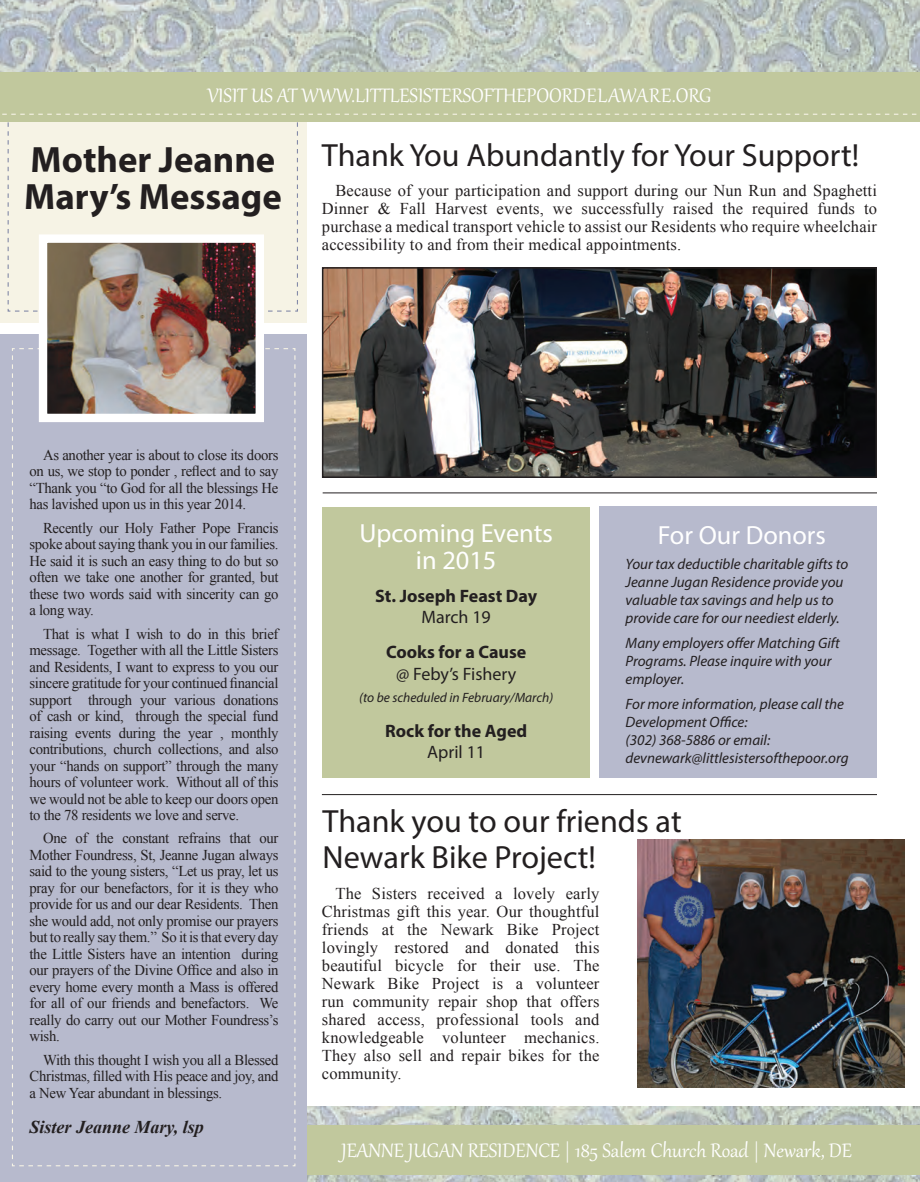
<style>
.page{position:relative;width:920px;height:1182px;background:#fff}
.page>*{position:absolute;margin:0;border:0;box-sizing:border-box;transform-origin:0 0}
.t1{font:700 36.75px/36.8px "Myriad Pro";color:#231f20}
.t2{font:32.1px/36px "Myriad Pro";color:#231f20}
.t3{font:26.4px/27px "Myriad Pro";color:#fff;text-align:center}
.t4{font:24px "Gabriola";color:#fff}
.t5{font:700 18px "Myriad Pro";color:#231f20}
.t6{font:18px "Myriad Pro";color:#231f20}
.t7{font:italic 700 18px "Times New Roman";color:#231f20}
.t8{font:16.5px/18px "Times New Roman";letter-spacing:.01em;color:#231f20;text-align:justify}
.t9{font:15px/16.5px "Times New Roman";letter-spacing:-.02em;color:#231f20;text-align:justify}
.t10{font:italic 15px/18px "Myriad Pro";color:#231f20}
.t11{font:italic 13.5px "Myriad Pro";color:#231f20}
</style>
<div class="page">
<div style="left:322px;top:507px;width:267px;height:270px;background:#c1c89d"></div>
<img style="left:0;top:0;width:919px;height:72px">
<img style="left:307px;top:1107px;width:612px;height:75px">
<div style="left:295px;top:1125px;width:624px;height:50px;background:#c1c89d"></div>
<div style="left:0;top:335px;width:307px;height:847px;background:#b7bacd"></div>
<div style="left:599px;top:506px;width:277px;height:272px;background:#b7bacd"></div>
<svg style="left:12px;top:347px;width:284px;height:820px"></svg>
<div style="left:0;top:72px;width:919px;height:50px;background:#c1c89d"></div>
<svg style="left:0;top:113px;width:917px;height:199px"></svg>
<img style="left:637px;top:839px;width:267px;height:248px">
<hr style="left:322px;top:492px;width:554px;height:1px;background:#231f20">
<hr style="left:322px;top:794px;width:554px;height:1px;background:#231f20">
<img style="left:48px;top:243px;width:207px;height:170px">
<div style="left:39px;top:234px;width:225px;height:188px;border:8px solid #fff"></div>
<img style="left:325px;top:270px;width:548px;height:205px">
<div style="left:322px;top:267px;width:554px;height:211px;border:2px solid #231f20"></div>
<svg style="left:917px;top:0;width:3px;height:6px"></svg>
<h3 class="t4" style="left:207px;top:80px;width:505px">VISIT US AT WWW.LITTLESISTERSOFTHEPOORDELAWARE.ORG</h3>
<h1 class="t1" style="left:24px;top:140px;width:259px">Mother Jeanne<br>Mary’s Message</h1>
<h2 class="t2" style="left:322px;top:137px;width:538px">Thank You Abundantly for Your Support!</h2>
<p class="t8" style="left:322px;top:181px;width:556px;text-indent:13px">Because of your participation and support during our Nun Run and Spaghetti Dinner &amp; Fall Harvest events, we successfully raised the required funds to purchase a medical transport vehicle to assist our Residents who require wheelchair accessibility to and from their medical appointments.</p>
<p class="t9" style="left:29px;top:446px;width:250px;text-indent:13px">As another year is about to close its doors on us, we stop to ponder , reflect and to say “Thank you “to God for all the blessings He has lavished upon us in this year 2014.</p>
<p class="t9" style="left:29px;top:519px;width:250px;text-indent:13px">Recently our Holy Father Pope Francis spoke about saying thank you in our families.<br>He said it is such an easy thing to do but so often we take one another for granted, but these two words said with sincerity can go a long way.</p>
<p class="t9" style="left:29px;top:625px;width:250px;text-indent:13px">That is what I wish to do in this brief message. Together with all the Little Sisters and Residents, I want to express to you our sincere gratitude for your continued financial support through your various donations of cash or kind, through the special fund raising events during the year , monthly contributions, church collections, and also your “hands on support” through the many hours of volunteer work. Without all of this we would not be able to keep our doors open to the 78 residents we love and serve.</p>
<p class="t9" style="left:29px;top:830px;width:250px;text-indent:13px">One of the constant refrains that our Mother Foundress, St, Jeanne Jugan always said to the young sisters, “Let us pray, let us pray for our benefactors, for it is they who provide for us and our dear Residents. Then she would add, not only promise our prayers but to really say them.” So it is that every day the Little Sisters have an intention during our prayers of the Divine Office and also in every home every month a Mass is offered for all of our friends and benefactors. We really do carry out our Mother Foundress’s wish.</p>
<p class="t9" style="left:29px;top:1051px;width:250px;text-indent:13px">With this thought I wish you all a Blessed Christmas, filled with His peace and joy, and a New Year abundant in blessings.</p>
<p class="t7" style="left:29px;top:1114px;width:176px">Sister Jeanne Mary, lsp</p>
<h3 class="t3" style="left:359px;top:519px;width:195px">Upcoming Events in 2015</h3>
<h3 class="t3" style="left:657px;top:521px;width:169px">For Our Donors</h3>
<p class="t5" style="left:375px;top:584px;width:163px">St. Joseph Feast Day</p>
<p class="t6" style="left:421px;top:606px;width:71px">March 19</p>
<p class="t5" style="left:386px;top:640px;width:142px">Cooks for a Cause</p>
<p class="t6" style="left:396px;top:663px;width:122px">@ Feby’s Fishery</p>
<p class="t11" style="left:359px;top:689px;width:195px">(to be scheduled in February/March)</p>
<p class="t5" style="left:385px;top:719px;width:144px">Rock for the Aged</p>
<p class="t6" style="left:427px;top:741px;width:59px">April 11</p>
<p class="t10" style="left:625px;top:555px;width:224px">Your tax deductible charitable gifts to Jeanne Jugan Residence provide you valuable tax savings and help us to provide care for our neediest elderly.</p>
<p class="t10" style="left:625px;top:634px;width:216px">Many employers offer Matching Gift<br>Programs. Please inquire with your employer.</p>
<p class="t10" style="left:625px;top:694px;width:224px">For more information, please call the<br>Development Office:<br>(302) 368-5886 or email: devnewark@littlesistersofthepoor.org</p>
<h2 class="t2" style="left:322px;top:803px;width:360px">Thank you to our friends at<br>Newark Bike Project!</h2>
<p class="t8" style="left:322px;top:884px;width:279px;text-indent:13px">The Sisters received a lovely early Christmas gift this year. Our thoughtful friends at the Newark Bike Project lovingly restored and donated this beautiful bicycle for their use. The Newark Bike Project is a volunteer run community repair shop that offers shared access, professional tools and knowledgeable volunteer mechanics.<br>They also sell and repair bikes for the community.</p>
<h3 class="t4" style="left:341px;top:1135px;width:512px">JEANNE JUGAN RESIDENCE | 185 Salem Church Road | Newark, DE</h3>
</div>
